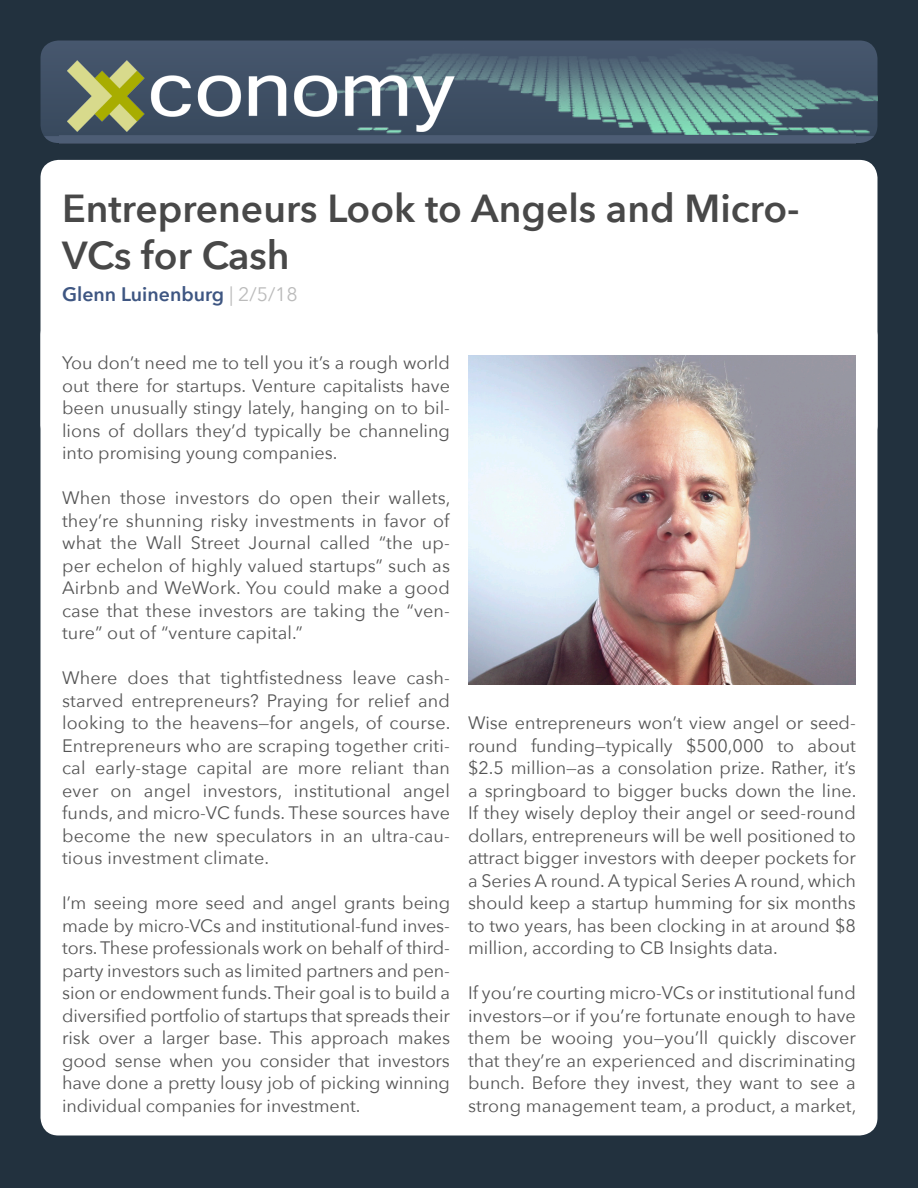
<style>
.page{position:relative;width:918px;height:1188px;background:#22313e}
.page>*{position:absolute;margin:0;border:0;box-sizing:border-box;transform-origin:0 0}
.t1{font:600 39px/46.8px "Avenir Next";color:#484848}
.t2{font:600 19.5px "Avenir Next";color:#3e5682}
.t3{font:18px/22.5px "Avenir Next";color:#555;text-align:justify}
.s1{font-weight:400;color:#bbb}
</style>
<div class="page">
<div style="left:40px;top:160px;width:838px;height:283px;background:#fff;border-radius:18px"></div>
<div style="left:40px;top:318px;width:838px;height:818px;background:#fff;border-radius:18px"></div>
<img style="left:40px;top:40px;width:835px;height:103px">
<img style="left:306px;top:49px;width:572px;height:89px">
<div style="left:59px;top:136px;width:797px;height:7px;background:#4d5d75"></div>
<img style="left:67px;top:61px;width:388px;height:70px">
<img style="left:468px;top:355px;width:388px;height:330px">
<p class="t1" style="left:62px;top:184px;width:739px">Entrepreneurs Look to Angels and Micro-<br>VCs for Cash</p>
<p class="t2" style="left:62px;top:278px;width:237px">Glenn Luinenburg <span class="s1">| 2/5/18</span></p>
<p class="t3" style="left:62px;top:351px;width:389px">You don’t need me to tell you it’s a rough world out there for startups. Venture capitalists have been unusually stingy lately, hanging on to bil&shy;lions of dollars they’d typically be channeling into promising young companies.</p>
<p class="t3" style="left:62px;top:486px;width:390px">When those investors do open their wallets, they’re shunning risky investments in favor of what the Wall Street Journal called “the up&shy;per echelon of highly valued startups” such as Airbnb and WeWork. You could make a good case that these investors are taking the “ven&shy;ture” out of “venture capital.”</p>
<p class="t3" style="left:62px;top:666px;width:390px">Where does that tightfistedness leave cash&shy;starved entrepreneurs? Praying for relief and looking to the heavens—for angels, of course.<br>Entrepreneurs who are scraping together criti&shy;cal early-stage capital are more reliant than ever on angel investors, institutional angel funds, and micro-VC funds. These sources have become the new speculators in an ultra-cau&shy;tious investment climate.</p>
<p class="t3" style="left:62px;top:891px;width:389px">I’m seeing more seed and angel grants being made by micro-VCs and institutional-fund inves&shy;tors. These professionals work on behalf of third&shy;party investors such as limited partners and pen&shy;sion or endowment funds. Their goal is to build a diversified portfolio of startups that spreads their risk over a larger base. This approach makes good sense when you consider that investors have done a pretty lousy job of picking winning individual companies for investment.</p>
<p class="t3" style="left:468px;top:711px;width:390px">Wise entrepreneurs won’t view angel or seed&shy;round funding—typically $500,000 to about $2.5 million—as a consolation prize. Rather, it’s a springboard to bigger bucks down the line.<br>If they wisely deploy their angel or seed-round dollars, entrepreneurs will be well positioned to attract bigger investors with deeper pockets for a Series A round. A typical Series A round, which should keep a startup humming for six months to two years, has been clocking in at around $8 million, according to CB Insights data.</p>
<p class="t3" style="left:468px;top:981px;width:390px">If you’re courting micro-VCs or institutional fund investors—or if you’re fortunate enough to have them be wooing you—you’ll quickly discover that they’re an experienced and discriminating bunch. Before they invest, they want to see a strong management team, a product, a market,</p>
</div>
